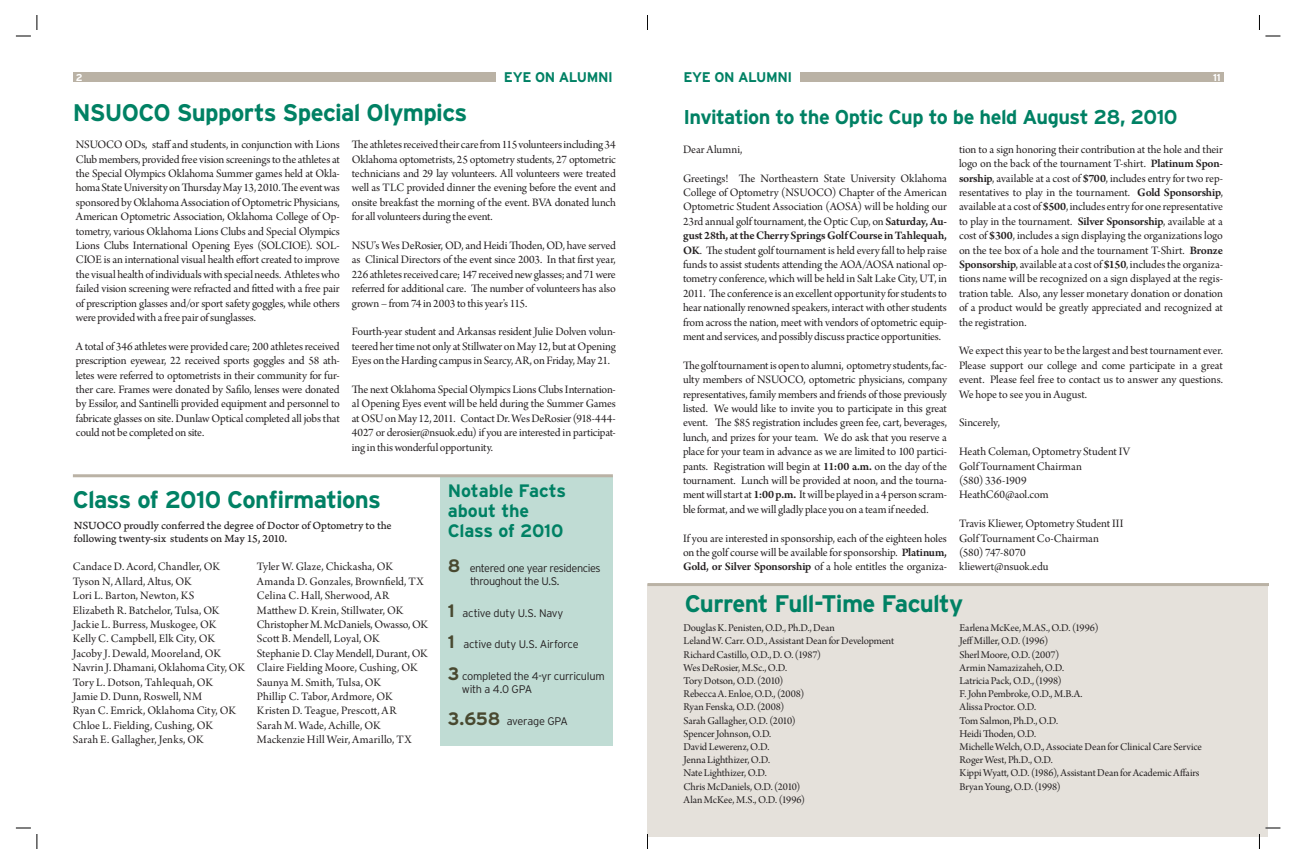
<style>
.page{position:relative;width:1296px;height:864px;background:#fff}
.page>*{position:absolute;margin:0;border:0;box-sizing:border-box;transform-origin:0 0}
.t1{font:700 24px "Interstate";letter-spacing:-.03em;color:#008164}
.t2{font:700 20px "Interstate";letter-spacing:-.03em;color:#008164}
.t3{font:700 18px/20px "Interstate";letter-spacing:-.005em;color:#008164}
.t4{font:700 14px "Interstate";letter-spacing:-.025em;color:#008164}
.t5{font:12px/14.4px "Arno Pro Subhead";letter-spacing:-.005em;color:#231f20;text-align:justify}
.t6{font:12px "Arno Pro Subhead";letter-spacing:.015em;color:#231f20}
.t7{font:11.5px/13.8px "Arno Pro Caption";letter-spacing:-.015em;color:#231f20}
.t8{font:11px/13.2px "Arno Pro Subhead";letter-spacing:-.01em;color:#231f20}
.t9{font:300 11px/13.2px "Interstate";letter-spacing:-.035em;color:#231f20}
.t10{font:700 10px "Interstate";color:#fff}
.s1{font-weight:700;font-size:18px;color:#494930}
.s2{font-family:"Arno Pro";font-weight:600}
</style>
<div class="page">
<div style="left:647px;top:585px;width:621px;height:252px;background:#e5e1db"></div>
<div style="left:800px;top:72px;width:423px;height:10px;background:#bab2a5"></div>
<hr style="left:648px;top:583px;width:620px;height:3px;background:#bab2a5">
<svg style="left:1259px;top:15px;width:21px;height:22px"></svg>
<svg style="left:1259px;top:827px;width:21px;height:22px"></svg>
<div style="left:441px;top:476px;width:172px;height:270px;background:#c0dcd4"></div>
<hr style="left:73px;top:474px;width:540px;height:3px;background:#bab2a5">
<div style="left:73px;top:72px;width:423px;height:10px;background:#bab2a5"></div>
<svg style="left:16px;top:15px;width:22px;height:22px"></svg>
<svg style="left:16px;top:827px;width:22px;height:22px"></svg>
<p class="t10" style="left:76px;top:71px;width:8px">2</p>
<p class="t4" style="left:504px;top:69px;width:110px">EYE ON ALUMNI</p>
<p class="t1" style="left:73px;top:98px;width:396px">NSUOCO Supports Special Olympics</p>
<p class="t5" style="left:76px;top:138px;width:266px">NSUOCO ODs, staff and students, in conjunction with Lions Club members, provided free vision screenings to the athletes at the Special Olympics Oklahoma Summer games held at Okla&shy;homa State University on Thursday May 13, 2010. The event was sponsored by Oklahoma Association of Optometric Physicians, American Optometric Association, Oklahoma College of Op&shy;tometry, various Oklahoma Lions Clubs and Special Olympics Lions Clubs International Opening Eyes (SOLCIOE). SOL-CIOE is an international visual health effort created to improve the visual health of individuals with special needs. Athletes who failed vision screening were refracted and fitted with a free pair of prescription glasses and/or sport safety goggles, while others were provided with a free pair of sunglasses.</p>
<p class="t5" style="left:76px;top:340px;width:266px">A total of 346 athletes were provided care; 200 athletes received prescription eyewear, 22 received sports goggles and 58 ath&shy;letes were referred to optometrists in their community for fur&shy;ther care. Frames were donated by Safilo, lenses were donated by Essilor, and Santinelli provided equipment and personnel to fabricate glasses on site. Dunlaw Optical completed all jobs that could not be completed on site.</p>
<p class="t5" style="left:352px;top:138px;width:265px">The athletes received their care from 115 volunteers including 34<br>Oklahoma optometrists, 25 optometry students, 27 optometric technicians and 29 lay volunteers. All volunteers were treated well as TLC provided dinner the evening before the event and onsite breakfast the morning of the event. BVA donated lunch for all volunteers during the event.</p>
<p class="t5" style="left:352px;top:239px;width:265px">NSU’s Wes DeRosier, OD, and Heidi Thoden, OD, have served as Clinical Directors of the event since 2003. In that first year, 226 athletes received care; 147 received new glasses; and 71 were referred for additional care. The number of volunteers has also grown – from 74 in 2003 to this year’s 115.</p>
<p class="t5" style="left:352px;top:325px;width:266px">Fourth-year student and Arkansas resident Julie Dolven volun&shy;teered her time not only at Stillwater on May 12, but at Opening Eyes on the Harding campus in Searcy, AR, on Friday, May 21.</p>
<p class="t5" style="left:352px;top:383px;width:266px">The next Oklahoma Special Olympics Lions Clubs Internation&shy;al Opening Eyes event will be held during the Summer Games at OSU on May 12, 2011. Contact Dr. Wes DeRosier (918-444- 4027 or derosier@nsuok.edu) if you are interested in participat&shy;ing in this wonderful opportunity.</p>
<p class="t1" style="left:73px;top:485px;width:310px">Class of 2010 Confirmations</p>
<p class="t3" style="left:448px;top:481px;width:120px">Notable Facts about the<br>Class of 2010</p>
<p class="t7" style="left:74px;top:519px;width:319px">NSUOCO proudly conferred the degree of Doctor of Optometry to the following twenty-six students on May 15, 2010.</p>
<p class="t5" style="left:73px;top:560px;width:173px;text-align:left">Candace D. Acord, Chandler, OK<br>Tyson N, Allard, Altus, OK<br>Lori L. Barton, Newton, KS<br>Elizabeth R. Batchelor, Tulsa, OK<br>Jackie L. Burress, Muskogee, OK<br>Kelly C. Campbell, Elk City, OK<br>Jacoby J. Dewald, Mooreland, OK<br>Navrin J. Dhamani, Oklahoma City, OK<br>Tory L. Dotson, Tahlequah, OK<br>Jamie D. Dunn, Roswell, NM<br>Ryan C. Emrick, Oklahoma City, OK<br>Chloe L. Fielding, Cushing, OK<br>Sarah E. Gallagher, Jenks, OK</p>
<p class="t5" style="left:257px;top:560px;width:173px;text-align:left">Tyler W. Glaze, Chickasha, OK<br>Amanda D. Gonzales, Brownfield, TX<br>Celina C. Hall, Sherwood, AR<br>Matthew D. Krein, Stillwater, OK<br>Christopher M. McDaniels, Owasso, OK<br>Scott B. Mendell, Loyal, OK<br>Stephanie D. Clay Mendell, Durant, OK<br>Claire Fielding Moore, Cushing, OK<br>Saunya M. Smith, Tulsa, OK<br>Phillip C. Tabor, Ardmore, OK<br>Kristen D. Teague, Prescott, AR<br>Sarah M. Wade, Achille, OK<br>Mackenzie Hill Weir, Amarillo, TX</p>
<p class="t9" style="left:470px;top:562px;width:132px;text-indent:-22px"><span class="s1">8</span> entered one year residencies throughout the U.S.</p>
<p class="t9" style="left:448px;top:606px;width:117px"><span class="s1">1</span> active duty U.S. Navy</p>
<p class="t9" style="left:448px;top:638px;width:132px"><span class="s1">1</span> active duty U.S. Airforce</p>
<p class="t9" style="left:462px;top:670px;width:144px;text-indent:-14px"><span class="s1">3</span> completed the 4-yr curriculum with a 4.0 GPA</p>
<p class="t9" style="left:448px;top:714px;width:122px"><span class="s1">3.658</span> average GPA</p>
<p class="t4" style="left:683px;top:69px;width:110px">EYE ON ALUMNI</p>
<p class="t10" style="left:1213px;top:71px;width:9px">11</p>
<p class="t2" style="left:684px;top:105px;width:496px">Invitation to the Optic Cup to be held August 28, 2010</p>
<p class="t6" style="left:683px;top:143px;width:61px">Dear Alumni,</p>
<p class="t5" style="left:683px;top:172px;width:265px">Greetings! The Northeastern State University Oklahoma College of Optometry (NSUOCO) Chapter of the American Optometric Student Association (AOSA) will be holding our 23rd annual golf tournament, the Optic Cup, on <span class="s2">Saturday, Au&shy;gust 28th, at the Cherry Springs Golf Course in Tahlequah, OK</span>. The student golf tournament is held every fall to help raise funds to assist students attending the AOA/AOSA national op&shy;tometry conference, which will be held in Salt Lake City, UT, in 2011. The conference is an excellent opportunity for students to hear nationally renowned speakers, interact with other students from across the nation, meet with vendors of optometric equip&shy;ment and services, and possibly discuss practice opportunities.</p>
<p class="t5" style="left:683px;top:359px;width:265px">The golf tournament is open to alumni, optometry students, fac&shy;ulty members of NSUOCO, optometric physicians, company representatives, family members and friends of those previously listed. We would like to invite you to participate in this great event. The $85 registration includes green fee, cart, beverages, lunch, and prizes for your team. We do ask that you reserve a place for your team in advance as we are limited to 100 partici&shy;pants. Registration will begin at <span class="s2">11:00 a.m.</span> on the day of the tournament. Lunch will be provided at noon, and the tourna&shy;ment will start at <span class="s2">1:00 p.m.</span> It will be played in a 4 person scram&shy;ble format, and we will gladly place you on a team if needed.</p>
<p class="t5" style="left:683px;top:532px;width:265px">If you are interested in sponsorship, each of the eighteen holes on the golf course will be available for sponsorship. <span class="s2">Platinum, Gold, or Silver Sponsorship</span> of a hole entitles the organiza-</p>
<p class="t5" style="left:959px;top:143px;width:266px">tion to a sign honoring their contribution at the hole and their logo on the back of the tournament T-shirt. <span class="s2">Platinum Spon&shy;sorship</span>, available at a cost of <span class="s2">$700</span>, includes entry for two rep&shy;resentatives to play in the tournament. <span class="s2">Gold Sponsorship</span>, available at a cost of <span class="s2">$500</span>, includes entry for one representative to play in the tournament. <span class="s2">Silver Sponsorship</span>, available at a cost of <span class="s2">$300</span>, includes a sign displaying the organizations logo on the tee box of a hole and the tournament T-Shirt. <span class="s2">Bronze Sponsorship</span>, available at a cost of <span class="s2">$150</span>, includes the organiza&shy;tions name will be recognized on a sign displayed at the regis&shy;tration table. Also, any lesser monetary donation or donation of a product would be greatly appreciated and recognized at the registration.</p>
<p class="t5" style="left:959px;top:344px;width:265px">We expect this year to be the largest and best tournament ever.<br>Please support our college and come participate in a great event. Please feel free to contact us to answer any questions.<br>We hope to see you in August.</p>
<p class="t5" style="left:959px;top:416px;width:42px">Sincerely,</p>
<p class="t5" style="left:959px;top:445px;width:173px;text-align:left">Heath Coleman, Optometry Student IV<br>Golf Tournament Chairman<br>(580) 336-1909<br>HeathC60@aol.com</p>
<p class="t5" style="left:959px;top:517px;width:166px;text-align:left">Travis Kliewer, Optometry Student III<br>Golf Tournament Co-Chairman (580) 747-8070<br>kliewert@nsuok.edu</p>
<p class="t1" style="left:685px;top:589px;width:280px">Current Full-Time Faculty</p>
<p class="t8" style="left:683px;top:622px;width:212px">Douglas K. Penisten, O.D., Ph.D., Dean<br>Leland W. Carr. O.D., Assistant Dean for Development<br>Richard Castillo, O.D., D. O. (1987)<br>Wes DeRosier, M.Sc., O.D.<br>Tory Dotson, O.D. (2010)<br>Rebecca A. Enloe, O.D., (2008)<br>Ryan Fenska, O.D. (2008)<br>Sarah Gallagher, O.D. (2010)<br>Spencer Johnson, O.D.<br>David Lewerenz, O.D.<br>Jenna Lighthizer, O.D.<br>Nate Lighthizer, O.D.<br>Chris McDaniels, O.D. (2010)<br>Alan McKee, M.S., O.D. (1996)</p>
<p class="t8" style="left:959px;top:622px;width:244px">Earlena McKee, M.AS., O.D. (1996)<br>Jeff Miller, O.D. (1996)<br>Sherl Moore, O.D. (2007)<br>Armin Namazizaheh, O.D.<br>Latricia Pack, O.D., (1998)<br>F. John Pembroke, O.D., M.B.A.<br>Alissa Proctor. O.D.<br>Tom Salmon, Ph.D., O.D.<br>Heidi Thoden, O.D.<br>Michelle Welch, O.D., Associate Dean for Clinical Care Service<br>Roger West, Ph.D., O.D.<br>Kippi Wyatt, O.D. (1986), Assistant Dean for Academic Affairs<br>Bryan Young, O.D. (1998)</p>
</div>
